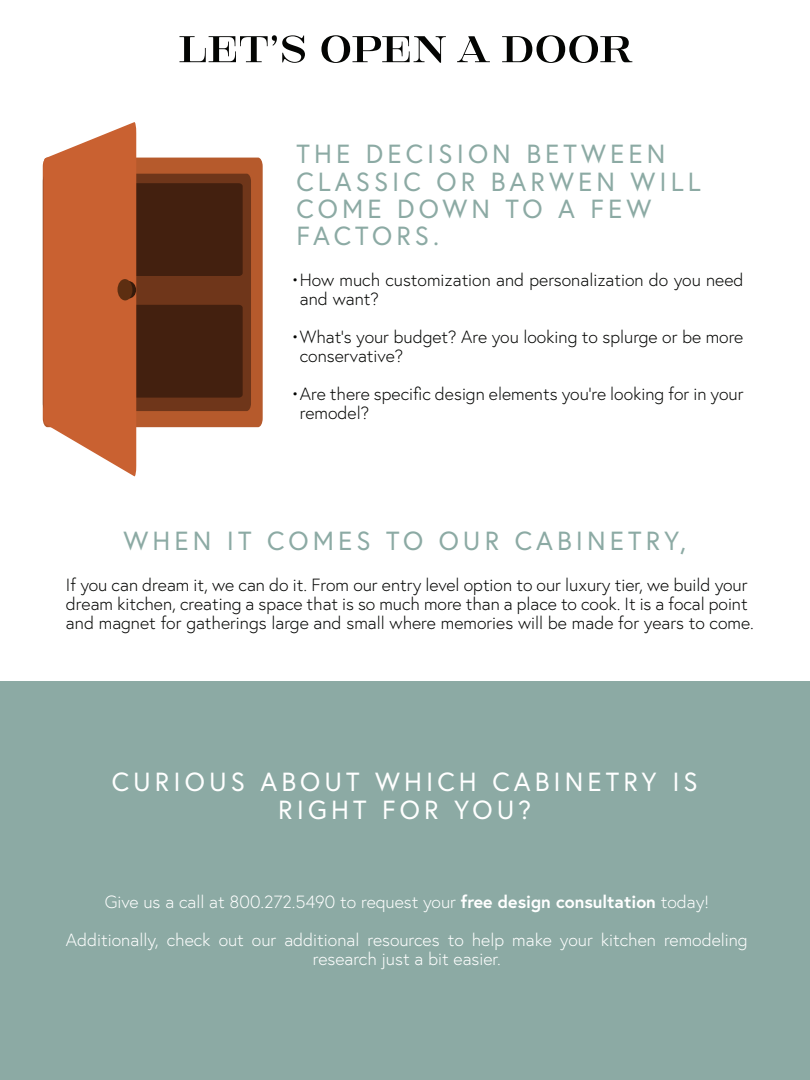
<style>
.page{position:relative;width:810px;height:1080px;background:#fff}
.page>*{position:absolute;margin:0;border:0;box-sizing:border-box;transform-origin:0 0}
.t1{font:56.5px "Inglesa Caps Variable";letter-spacing:-.015em;color:#040503}
.t2{font:26.2px/27.1px "Europa";letter-spacing:.155em;color:#8caaa4}
.t3{font:26.2px/27.1px "Europa";letter-spacing:.155em;color:#fff;text-align:center}
.t4{font:300 17.65px/19px "Europa";color:#040503}
.t5{font:300 17.65px/38px "Europa";color:#fff;text-align:center}
.s1{font-weight:700}
</style>
<div class="page">
<div style="left:0;top:682px;width:810px;height:398px;background:#8caaa4"></div>
<svg style="left:243px;top:158px;width:20px;height:269px;fill:#b65a2c"></svg>
<div style="left:243px;top:174px;width:8px;height:237px;background:#6f361a"></div>
<svg style="left:43px;top:122px;width:200px;height:355px"></svg>
<h1 class="t1" style="left:177px;top:20px;width:457px">LET’S OPEN A DOOR</h1>
<h2 class="t2" style="left:296px;top:140px;width:406px">THE DECISION BETWEEN<br>CLASSIC OR BARWEN WILL<br>COME DOWN TO A FEW<br>FACTORS.</h2>
<p class="t4" style="left:300px;top:271px;width:445px;text-indent:-9px">•How much customization and personalization do you need and want?</p>
<p class="t4" style="left:300px;top:328px;width:445px;text-indent:-9px">•What’s your budget? Are you looking to splurge or be more conservative?</p>
<p class="t4" style="left:300px;top:385px;width:445px;text-indent:-9px">•Are there specific design elements you’re looking for in your remodel?</p>
<h2 class="t2" style="left:123px;top:527px;width:564px">WHEN IT COMES TO OUR CABINETRY,</h2>
<p class="t4" style="left:66px;top:575px;width:690px">If you can dream it, we can do it. From our entry level option to our luxury tier, we build your dream kitchen, creating a space that is so much more than a place to cook. It is a focal point and magnet for gatherings large and small where memories will be made for years to come.</p>
<h2 class="t3" style="left:112px;top:768px;width:588px">CURIOUS ABOUT WHICH CABINETRY IS<br>RIGHT FOR YOU?</h2>
<p class="t5" style="left:66px;top:883px;width:683px">Give us a call at 800.272.5490 to request your <span class="s1">free design consultation</span> today!<br>Additionally, check out our additional resources to help make your kitchen remodeling</p>
<p class="t5" style="left:313px;top:940px;width:190px">research just a bit easier.</p>
</div>
